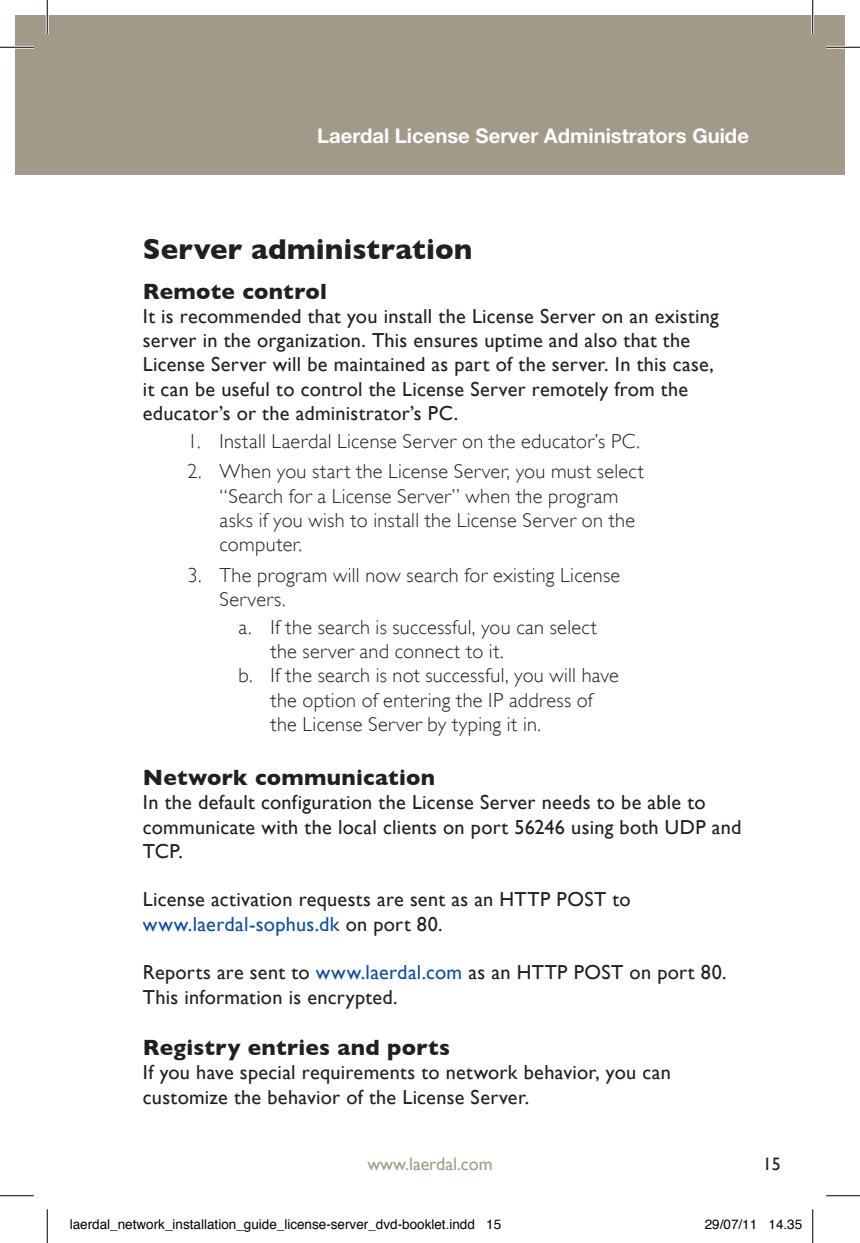
<style>
.page{position:relative;width:860px;height:1243px;background:#fff}
.page>*{position:absolute;margin:0;border:0;box-sizing:border-box;transform-origin:0 0}
.t1{font:700 29.25px "Gill Sans";letter-spacing:.005em;color:#231f20}
.t2{font:700 22.5px "Gill Sans";letter-spacing:.01em;color:#231f20}
.t3{font:20.25px/24.3px "Gill Sans";letter-spacing:.01em;color:#231f20}
.t4{font:300 20.25px/24.3px "Gill Sans";letter-spacing:.015em;color:#231f20}
.t5{font:700 20.25px "Helvetica Neue LT Std";color:#fff}
.t6{font:20.25px "Gill Sans";letter-spacing:.015em;color:#0d4da1}
.t7{font:18px "Gill Sans";color:#a29988}
.t8{font:18px "Gill Sans";color:#231f20}
.t9{font:13.5px "Helvetica";color:#000}
.s1{color:#231f20}
.s2{color:#0d4da1}
</style>
<div class="page">
<div style="left:15px;top:15px;width:32px;height:160px;background:#a29988"></div>
<div style="left:47px;top:15px;width:797px;height:160px;background:#a29988"></div>
<hr style="left:0;top:46px;width:34px;height:3px;background:#fff">
<hr style="left:826px;top:46px;width:34px;height:3px;background:#fff">
<hr style="left:46px;top:0;width:3px;height:34px;background:#fff">
<hr style="left:811px;top:0;width:3px;height:34px;background:#fff">
<hr style="left:0;top:47px;width:34px;height:1px;background:#000">
<hr style="left:826px;top:47px;width:34px;height:1px;background:#000">
<hr style="left:0;top:1195px;width:34px;height:1px;background:#000">
<hr style="left:826px;top:1195px;width:34px;height:1px;background:#000">
<hr style="left:47px;top:0;width:1px;height:34px;background:#000">
<hr style="left:47px;top:1209px;width:1px;height:34px;background:#000">
<hr style="left:812px;top:0;width:1px;height:34px;background:#000">
<hr style="left:812px;top:1209px;width:1px;height:34px;background:#000">
<p class="t5" style="left:317px;top:123px;width:433px">Laerdal License Server Administrators Guide</p>
<h1 class="t1" style="left:143px;top:232px;width:331px">Server administration</h1>
<p class="t2" style="left:143px;top:278px;width:185px">Remote control</p>
<p class="t3" style="left:143px;top:304px;width:577px">It is recommended that you install the License Server on an existing server in the organization. This ensures uptime and also that the License Server will be maintained as part of the server. In this case, it can be useful to control the License Server remotely from the educator’s or the administrator’s PC.</p>
<p class="t4" style="left:188px;top:428px;width:454px">1. Install Laerdal License Server on the educator’s PC.</p>
<p class="t4" style="left:219px;top:459px;width:426px;text-indent:-32px">2. When you start the License Server, you must select “Search for a License Server” when the program asks if you wish to install the License Server on the computer.</p>
<p class="t4" style="left:219px;top:563px;width:402px;text-indent:-32px">3. The program will now search for existing License<br>Servers.</p>
<p class="t4" style="left:239px;top:615px;width:360px">a. If the search is successful, you can select</p>
<p class="t4" style="left:270px;top:639px;width:235px">the server and connect to it.</p>
<p class="t4" style="left:239px;top:663px;width:382px">b. If the search is not successful, you will have</p>
<p class="t4" style="left:270px;top:687px;width:324px">the option of entering the IP address of</p>
<p class="t4" style="left:270px;top:712px;width:272px">the License Server by typing it in.</p>
<p class="t2" style="left:143px;top:764px;width:294px">Network communication</p>
<p class="t3" style="left:143px;top:790px;width:600px">In the default configuration the License Server needs to be able to communicate with the local clients on port 56246 using both UDP and<br>TCP.</p>
<p class="t3" style="left:143px;top:887px;width:438px">License activation requests are sent as an HTTP POST</p>
<p class="t3" style="left:612px;top:887px;width:20px">to</p>
<p class="t6" style="left:143px;top:912px;width:301px">www.laerdal-sophus.dk <span class="s1">on port 80.</span></p>
<p class="t3" style="left:143px;top:960px;width:456px">Reports are sent to <span class="s2">www.laerdal.com</span> as an HTTP POST</p>
<p class="t3" style="left:630px;top:960px;width:99px">on port 80.</p>
<p class="t3" style="left:143px;top:984px;width:256px">This information is encrypted.</p>
<p class="t2" style="left:143px;top:1034px;width:308px">Registry entries and ports</p>
<p class="t3" style="left:143px;top:1060px;width:529px">If you have special requirements to network behavior, you can customize the behavior of the License Server.</p>
<p class="t7" style="left:367px;top:1153px;width:127px">www.laerdal.com</p>
<p class="t8" style="left:763px;top:1153px;width:19px">15</p>
<p class="t9" style="left:70px;top:1214px;width:433px">laerdal_network_installation_guide_license-server_dvd-booklet.indd 15</p>
<p class="t9" style="left:705px;top:1214px;width:99px">29/07/11 14.35</p>
</div>
